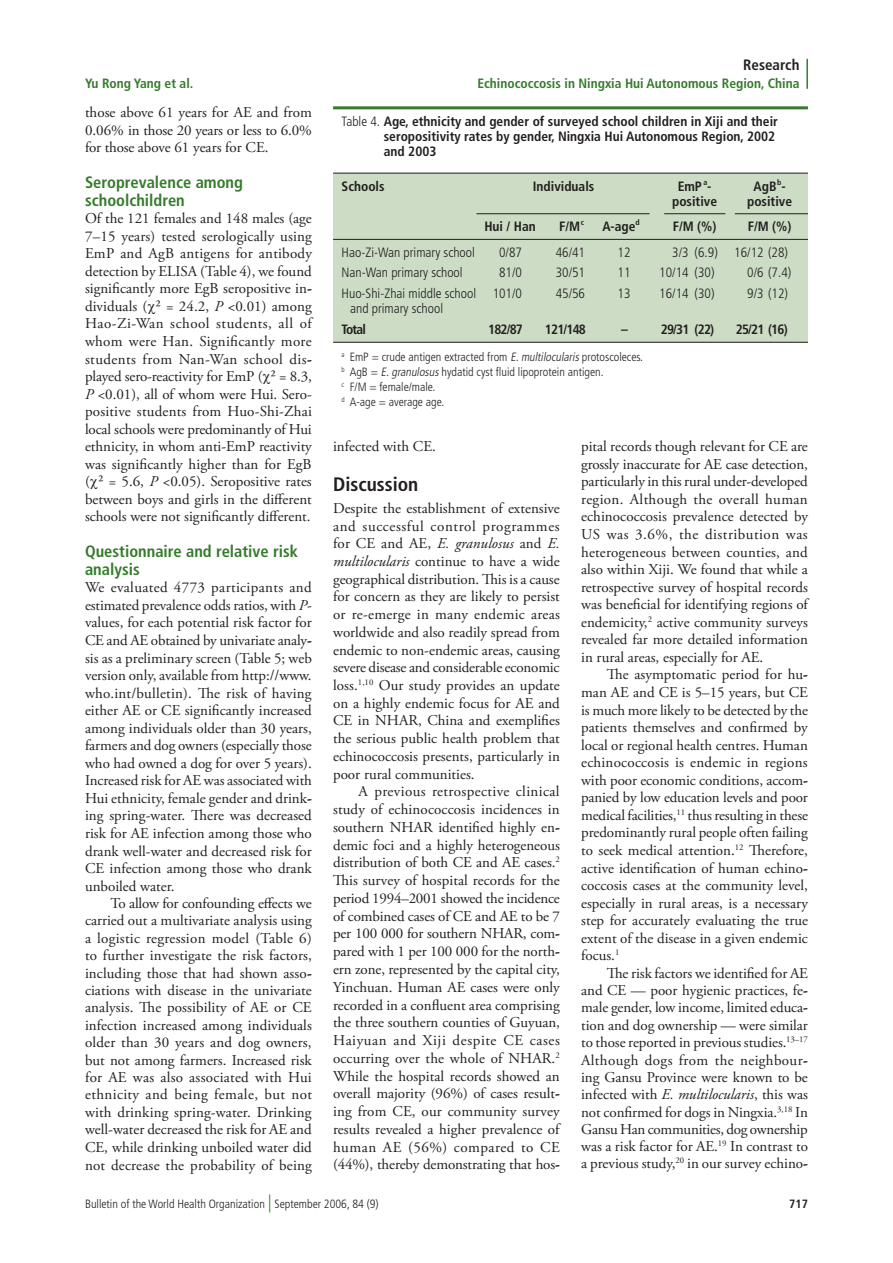
<style>
.page{position:relative;width:893px;height:1263px;background:#fff}
.page>*{position:absolute;margin:0;border:0;box-sizing:border-box;transform-origin:0 0}
.t1{font:700 condensed 19.5px "Frutiger LT Std";color:#231f20}
.t2{font:700 condensed 16.5px/18px "Frutiger LT Std";color:#357b2b}
.t3{font:15px/17.5px "Adobe Garamond Pro";color:#231f20;text-align:justify}
.t4{font:700 condensed 15px "Frutiger LT Std";color:#231f20}
.t5{font:700 condensed 13.5px/15px "Frutiger LT Std";color:#231f20}
.t6{font:300 condensed 13.5px "Frutiger LT Std";color:#231f20}
.t7{font:700 condensed 13.5px "Frutiger LT Std";color:#357b2b}
.t8{font:300 condensed 12px/15px "Frutiger LT Std";color:#231f20}
.t9{font:700 condensed 12px "Frutiger LT Std";color:#231f20}
.s1{font-style:italic}
.s2{font-weight:300}
.s3{font-size:18px;color:#357b2b}
</style>
<div class="page">
<hr style="left:806px;top:59px;width:2px;height:30px;background:#357b2b">
<div style="left:333px;top:173px;width:475px;height:169px;background:#ccdcc5"></div>
<hr style="left:333px;top:106px;width:475px;height:3px;background:#357b2b">
<hr style="left:333px;top:173px;width:475px;height:1px;background:#231f20">
<hr style="left:735px;top:213px;width:73px;height:1px;background:#231f20">
<hr style="left:333px;top:239px;width:475px;height:1px;background:#231f20">
<hr style="left:333px;top:342px;width:475px;height:1px;background:#231f20">
<hr style="left:476px;top:213px;width:173px;height:1px;background:#231f20">
<hr style="left:664px;top:213px;width:61px;height:1px;background:#231f20">
<p class="t4" style="left:743px;top:56px;width:58px">Research</p>
<p class="t7" style="left:85px;top:75px;width:110px">Yu Rong Yang et al.</p>
<p class="t7" style="left:477px;top:75px;width:323px">Echinococcosis in Ningxia Hui Autonomous Region, China</p>
<p class="t3" style="left:85px;top:104px;width:228px">those above 61 years for AE and from 0.06% in those 20 years or less to 6.0% for those above 61 years for CE.</p>
<p class="t2" style="left:85px;top:173px;width:159px">Seroprevalence among schoolchildren</p>
<p class="t3" style="left:85px;top:210px;width:228px">Of the 121 females and 148 males (age 7–15 years) tested serologically using EmP and AgB antigens for antibody detection by ELISA (Table 4), we found significantly more EgB seropositive ind dividuals ( ² = 24.2, <span class="s1">P</span> &lt;0.01) among Hao-Zi-Wan school students, all of whom were Han. Significantly more students from Nan-Wan school disp played sero-reactivity for EmP ( ² = 8.3, <span class="s1">P</span> &lt;0.01), all of whom were Hui. Sero&shy;positive students from Huo-Shi-Zhai local schools were predominantly of Hui ethnicity, in whom anti-EmP reactivity was significantly higher than for EgB ( ² = 5.6, <span class="s1">P</span> &lt;0.05). Seropositive rates between boys and girls in the different schools were not significantly different.</p>
<p class="t2" style="left:85px;top:542px;width:215px">Questionnaire and relative risk analysis</p>
<p class="t3" style="left:85px;top:579px;width:228px">We evaluated 4773 participants and estimated prevalence odds ratios, with <span class="s1">P&shy;</span>values, for each potential risk factor for CE and AE obtained by univariate analys sis as a preliminary screen (Table 5; web version only, available from http://www. who.int/bulletin). The risk of having either AE or CE significantly increased among individuals older than 30 years, farmers and dog owners (especially those who had owned a dog for over 5 years).<br>Increased risk for AE was associated with Hui ethnicity, female gender and drinki ing spring-water. There was decreased risk for AE infection among those who drank well-water and decreased risk for CE infection among those who drank unboiled water.</p>
<p class="t3" style="left:85px;top:895px;width:228px;text-indent:26px">To allow for confounding effects we carried out a multivariate analysis using a logistic regression model (Table 6) to further investigate the risk factors, including those that had shown assoc ciations with disease in the univariate analysis. The possibility of AE or CE infection increased among individuals older than 30 years and dog owners, but not among farmers. Increased risk for AE was also associated with Hui ethnicity and being female, but not with drinking spring-water. Drinking well-water decreased the risk for AE and CE, while drinking unboiled water did not decrease the probability of being</p>
<p class="t5" style="left:384px;top:114px;width:396px;text-indent:-42px"><span class="s2">Table 4.</span> Age, ethnicity and gender of surveyed school children in Xiji and their seropositivity rates by gender, Ningxia Hui Autonomous Region, 2002 and 2003</p>
<p class="t5" style="left:342px;top:178px;width:45px">Schools</p>
<p class="t5" style="left:533px;top:178px;width:63px">Individuals</p>
<p class="t5" style="left:678px;top:178px;width:35px">EmP <sup>a</sup>-</p>
<p class="t5" style="left:753px;top:178px;width:34px">AgB<sup>b</sup>-</p>
<p class="t5" style="left:672px;top:193px;width:47px">positive</p>
<p class="t5" style="left:747px;top:193px;width:47px">positive</p>
<p class="t5" style="left:484px;top:219px;width:53px">Hui / Han</p>
<p class="t5" style="left:559px;top:219px;width:27px">F/M<sup>c</sup></p>
<p class="t5" style="left:602px;top:219px;width:39px">A-age<sup>d</sup></p>
<p class="t5" style="left:673px;top:219px;width:45px">F/M (%)</p>
<p class="t5" style="left:748px;top:219px;width:45px">F/M (%)</p>
<p class="t6" style="left:342px;top:244px;width:135px">Hao-Zi-Wan primary school</p>
<p class="t6" style="left:499px;top:244px;width:24px">0/87</p>
<p class="t6" style="left:556px;top:244px;width:31px">46/41</p>
<p class="t6" style="left:618px;top:244px;width:14px">12</p>
<p class="t6" style="left:672px;top:244px;width:117px">3/3 (6.9) 16/12 (28)</p>
<p class="t6" style="left:342px;top:265px;width:123px">Nan-Wan primary school</p>
<p class="t6" style="left:499px;top:265px;width:24px">81/0</p>
<p class="t6" style="left:556px;top:265px;width:31px">30/51</p>
<p class="t6" style="left:618px;top:265px;width:14px">11</p>
<p class="t6" style="left:659px;top:265px;width:57px">10/14 (30)</p>
<p class="t6" style="left:747px;top:265px;width:46px">0/6 (7.4)</p>
<p class="t6" style="left:342px;top:286px;width:182px">Huo-Shi-Zhai middle school 101/0</p>
<p class="t6" style="left:556px;top:286px;width:31px">45/56</p>
<p class="t6" style="left:618px;top:286px;width:14px">13</p>
<p class="t6" style="left:659px;top:286px;width:57px">16/14 (30)</p>
<p class="t6" style="left:747px;top:286px;width:42px">9/3 (12)</p>
<p class="t6" style="left:350px;top:301px;width:95px">and primary school</p>
<p class="t5" style="left:342px;top:321px;width:26px">Total</p>
<p class="t5" style="left:488px;top:321px;width:36px">182/87</p>
<p class="t5" style="left:545px;top:321px;width:43px">121/148</p>
<p class="t5" style="left:621px;top:321px;width:8px">–</p>
<p class="t5" style="left:661px;top:321px;width:55px">29/31 (22)</p>
<p class="t5" style="left:736px;top:321px;width:53px">25/21 (16)</p>
<p class="t8" style="left:342px;top:350px;width:303px"><sup>a</sup> EmP = crude antigen extracted from <span class="s1">E.multilocularis</span>protoscoleces. <sup>b</sup> AgB = <span class="s1">E.granulosus</span>hydatid cyst fluid lipoprotein antigen.<br><sup>c</sup> F/M = female/male.<br><sup>d</sup> A-age = average age.</p>
<p class="t3" style="left:333px;top:438px;width:104px">infected with CE.</p>
<h1 class="t1" style="left:333px;top:473px;width:87px">Discussion</h1>
<p class="t3" style="left:333px;top:500px;width:228px">Despite the establishment of extensive and successful control programmes for CE and AE, <span class="s1">E. granulosus</span> and <span class="s1">E. multilocularis</span> continue to have a wide geographical distribution. This is a cause for concern as they are likely to persist or re-emerge in many endemic areas worldwide and also readily spread from endemic to non-endemic areas, causing severe disease and considerable economic loss.<sup>1,10</sup> Our study provides an update on a highly endemic focus for AE and CE in NHAR, China and exemplifies the serious public health problem that echinococcosis presents, particularly in poor rural communities.</p>
<p class="t3" style="left:333px;top:783px;width:228px;text-indent:26px">A previous retrospective clinical study of echinococcosis incidences in southern NHAR identified highly end demic foci and a highly heterogeneous distribution of both CE and AE cases.<sup>2<br></sup>This survey of hospital records for the period 1994–2001 showed the incidence of combined cases of CE and AE to be 7 per 100 000 for southern NHAR, comp pared with 1 per 100 000 for the northe ern zone, represented by the capital city, Yinchuan. Human AE cases were only recorded in a confluent area comprising the three southern counties of Guyuan, Haiyuan and Xiji despite CE cases occurring over the whole of NHAR.<sup>2<br></sup>While the hospital records showed an overall majority (96%) of cases resulti ing from CE, our community survey results revealed a higher prevalence of human AE (56%) compared to CE (44%), thereby demonstrating that hosp</p>
<p class="t3" style="left:581px;top:438px;width:228px">pital records though relevant for CE are grossly inaccurate for AE case detection, particularly in this rural under-developed region. Although the overall human echinococcosis prevalence detected by US was 3.6%, the distribution was heterogeneous between counties, and also within Xiji. We found that while a retrospective survey of hospital records was beneficial for identifying regions of endemicity,<sup>2</sup> active community surveys revealed far more detailed information in rural areas, especially for AE.</p>
<p class="t3" style="left:581px;top:666px;width:228px;text-indent:26px">The asymptomatic period for hum man AE and CE is 5–15 years, but CE is much more likely to be detected by the patients themselves and confirmed by local or regional health centres. Human echinococcosis is endemic in regions with poor economic conditions, accomp panied by low education levels and poor medical facilities,<sup>11</sup> thus resulting in these predominantly rural people often failing to seek medical attention.<sup>12</sup> Therefore, active identification of human echinoc coccosis cases at the community level, especially in rural areas, is a necessary step for accurately evaluating the true extent of the disease in a given endemic focus.<sup>1</sup></p>
<p class="t3" style="left:581px;top:964px;width:228px;text-indent:26px">The risk factors we identified for AE and CE — poor hygienic practices, fem male gender, low income, limited educat tion and dog ownership — were similar to those reported in previous studies.<sup>13–17<br></sup>Although dogs from the neighbouri ing Gansu Province were known to be infected with <span class="s1">E. multilocularis</span>, this was not confirmed for dogs in Ningxia.<sup>3,18</sup> In Gansu Han communities, dog ownership was a risk factor for AE.<sup>19</sup> In contrast to a previous study,<sup>20</sup> in our survey echinoc</p>
<p class="t8" style="left:85px;top:1197px;width:295px">Bulletin of the World Health Organization <span class="s3">|</span> September 2006, 84 (9)</p>
<p class="t9" style="left:789px;top:1197px;width:20px">717</p>
</div>
